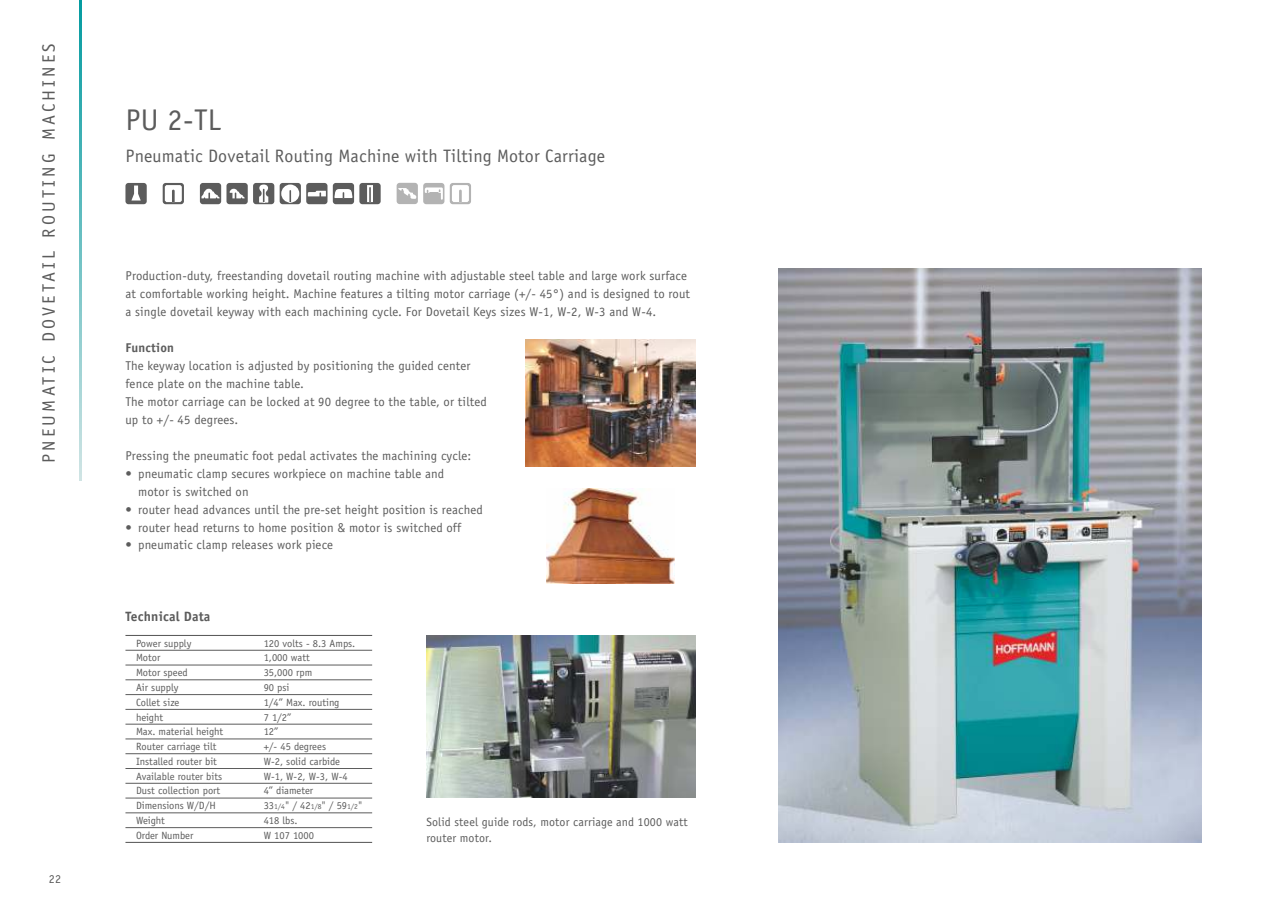
<style>
.page{position:relative;width:1276px;height:919px;background:#fff}
.page>*{position:absolute;margin:0;border:0;box-sizing:border-box;transform-origin:0 0}
.t1{font:30px "Officina Sans";color:#5c5c5c}
.t2{font:18px "Officina Sans";letter-spacing:.015em;color:#5c5c5c}
.t3{font:18px "Officina Sans";letter-spacing:.18em;color:#5c5c5c}
.t4{font:700 13.5px "Officina Sans";letter-spacing:.015em;color:#5c5c5c}
.t5{font:12.75px/18px "Officina Sans";letter-spacing:.015em;color:#5c5c5c}
.t6{font:700 12.75px "Officina Sans";letter-spacing:.015em;color:#5c5c5c}
.t7{font:12px/17px "Officina Sans";letter-spacing:.015em;color:#5c5c5c}
.t8{font:10.5px "Officina Sans";color:#5c5c5c}
.s1{font-size:7.5px}
</style>
<div class="page">
<img style="left:526px;top:339px;width:170px;height:128px">
<svg style="left:163px;top:183px;width:21px;height:21px"></svg>
<svg style="left:125px;top:183px;width:22px;height:21px"></svg>
<svg style="left:280px;top:183px;width:47px;height:21px"></svg>
<svg style="left:333px;top:183px;width:48px;height:21px"></svg>
<hr style="left:125px;top:635px;width:247px;height:1px;background:#5c5c5c">
<hr style="left:125px;top:650px;width:247px;height:1px;background:#5c5c5c">
<hr style="left:125px;top:664px;width:247px;height:1px;background:#5c5c5c">
<hr style="left:125px;top:679px;width:247px;height:1px;background:#5c5c5c">
<hr style="left:125px;top:694px;width:247px;height:1px;background:#5c5c5c">
<hr style="left:125px;top:709px;width:247px;height:1px;background:#5c5c5c">
<hr style="left:125px;top:723px;width:247px;height:1px;background:#5c5c5c">
<hr style="left:125px;top:738px;width:247px;height:1px;background:#5c5c5c">
<hr style="left:125px;top:753px;width:247px;height:1px;background:#5c5c5c">
<hr style="left:125px;top:768px;width:247px;height:1px;background:#5c5c5c">
<hr style="left:125px;top:782px;width:247px;height:1px;background:#5c5c5c">
<hr style="left:125px;top:797px;width:247px;height:1px;background:#5c5c5c">
<hr style="left:125px;top:812px;width:247px;height:1px;background:#5c5c5c">
<hr style="left:125px;top:827px;width:247px;height:1px;background:#5c5c5c">
<hr style="left:125px;top:841px;width:247px;height:1px;background:#5c5c5c">
<svg style="left:200px;top:183px;width:74px;height:21px"></svg>
<svg style="left:450px;top:183px;width:21px;height:21px"></svg>
<svg style="left:396px;top:183px;width:48px;height:21px"></svg>
<img style="left:547px;top:488px;width:128px;height:95px">
<img style="left:778px;top:268px;width:423px;height:574px">
<img style="left:426px;top:635px;width:270px;height:162px">
<svg style="left:80px;top:0;width:2px;height:480px"></svg>
<h2 class="t3" style="left:41px;top:463px;width:421px;rotate:-90deg">PNEUMATIC DOVETAIL ROUTING MACHINES</h2>
<p class="t7" style="left:49px;top:871px;width:14px">22</p>
<h1 class="t1" style="left:125px;top:107px;width:97px">PU 2-TL</h1>
<h2 class="t2" style="left:125px;top:148px;width:481px">Pneumatic Dovetail Routing Machine with Tilting Motor Carriage</h2>
<p class="t5" style="left:125px;top:267px;width:566px">Production-duty, freestanding dovetail routing machine with adjustable steel table and large work surface at comfortable working height. Machine features a tilting motor carriage (+/- 45°) and is designed to rout a single dovetail keyway with each machining cycle. For Dovetail Keys sizes W-1, W-2, W-3 and W-4.</p>
<p class="t6" style="left:125px;top:342px;width:50px">Function</p>
<p class="t5" style="left:125px;top:357px;width:363px">The keyway location is adjusted by positioning the guided center fence plate on the machine table.<br>The motor carriage can be locked at 90 degree to the table, or tilted up to +/- 45 degrees.</p>
<p class="t5" style="left:125px;top:447px;width:347px">Pressing the pneumatic foot pedal activates the machining cycle:</p>
<p class="t5" style="left:138px;top:465px;width:307px;text-indent:-13px">• pneumatic clamp secures workpiece on machine table and motor is switched on</p>
<p class="t5" style="left:125px;top:501px;width:359px">• router head advances until the pre-set height position is reached</p>
<p class="t5" style="left:125px;top:519px;width:337px">• router head returns to home position &amp; motor is switched off</p>
<p class="t5" style="left:125px;top:537px;width:209px">• pneumatic clamp releases work piece</p>
<p class="t4" style="left:125px;top:611px;width:86px">Technical Data</p>
<p class="t8" style="left:136px;top:638px;width:57px">Power supply</p>
<p class="t8" style="left:264px;top:638px;width:93px">120 volts - 8.3 Amps.</p>
<p class="t8" style="left:136px;top:653px;width:26px">Motor</p>
<p class="t8" style="left:264px;top:653px;width:48px">1,000 watt</p>
<p class="t8" style="left:136px;top:668px;width:53px">Motor speed</p>
<p class="t8" style="left:264px;top:668px;width:50px">35,000 rpm</p>
<p class="t8" style="left:136px;top:683px;width:44px">Air supply</p>
<p class="t8" style="left:264px;top:683px;width:27px">90 psi</p>
<p class="t8" style="left:136px;top:697px;width:45px">Collet size</p>
<p class="t8" style="left:264px;top:697px;width:77px">1/4” Max. routing</p>
<p class="t8" style="left:136px;top:712px;width:29px">height</p>
<p class="t8" style="left:264px;top:712px;width:29px">7 1/2”</p>
<p class="t8" style="left:136px;top:727px;width:89px">Max. material height</p>
<p class="t8" style="left:264px;top:727px;width:16px">12”</p>
<p class="t8" style="left:136px;top:742px;width:82px">Router carriage tilt</p>
<p class="t8" style="left:264px;top:742px;width:64px">+/- 45 degrees</p>
<p class="t8" style="left:136px;top:757px;width:82px">Installed router bit</p>
<p class="t8" style="left:264px;top:757px;width:78px">W-2, solid carbide</p>
<p class="t8" style="left:136px;top:771px;width:88px">Available router bits</p>
<p class="t8" style="left:264px;top:771px;width:85px">W-1, W-2, W-3, W-4</p>
<p class="t8" style="left:136px;top:786px;width:86px">Dust collection port</p>
<p class="t8" style="left:264px;top:786px;width:51px">4” diameter</p>
<p class="t8" style="left:136px;top:801px;width:81px">Dimensions W/D/H</p>
<p class="t8" style="left:264px;top:801px;width:100px">33<span class="s1">1/4</span>" / 42<span class="s1">1/8</span>" / 59<span class="s1">1/2</span>"</p>
<p class="t8" style="left:136px;top:816px;width:30px">Weight</p>
<p class="t8" style="left:264px;top:816px;width:35px">418 lbs.</p>
<p class="t8" style="left:136px;top:830px;width:59px">Order Number</p>
<p class="t8" style="left:264px;top:830px;width:52px">W 107 1000</p>
<p class="t7" style="left:426px;top:814px;width:263px">Solid steel guide rods, motor carriage and 1000 watt router motor.</p>
</div>
